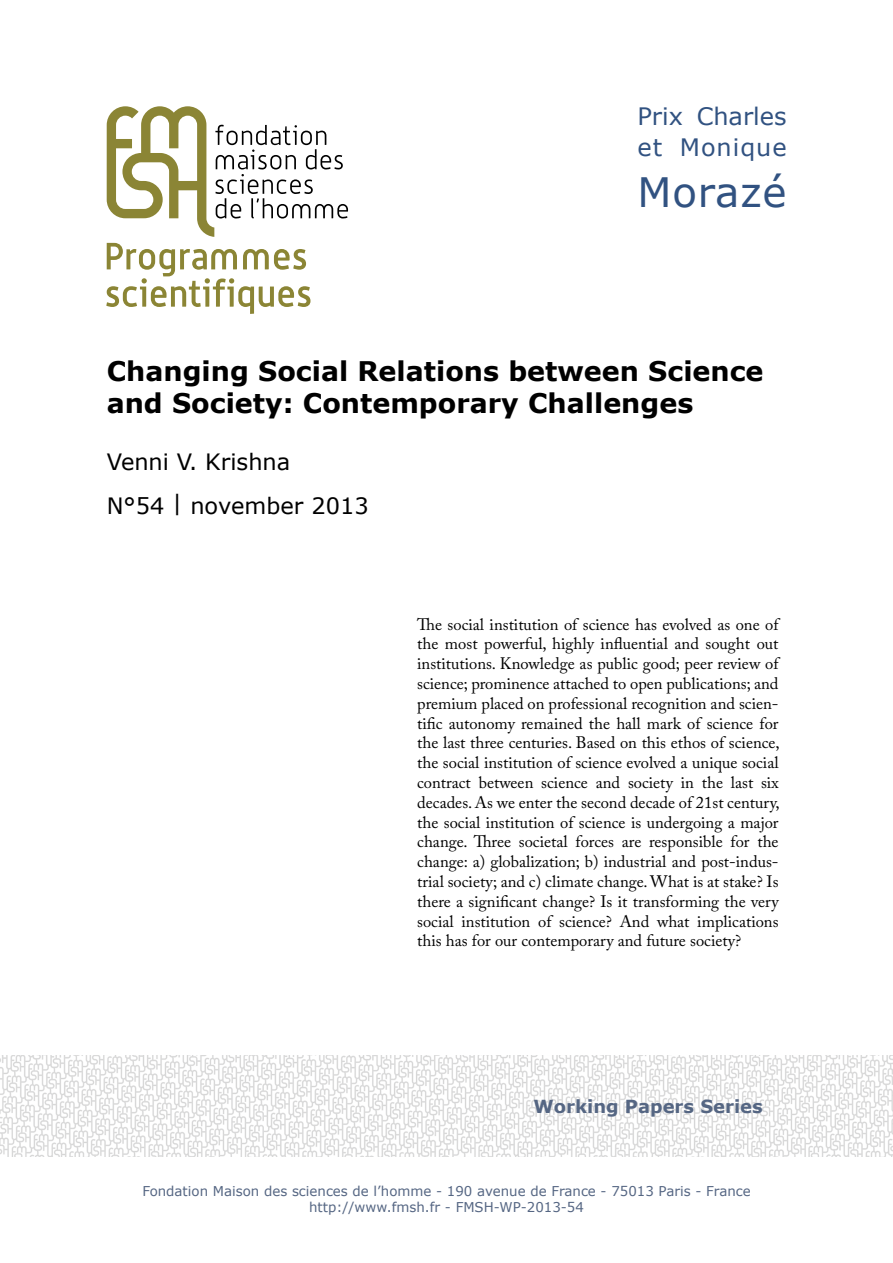
<style>
.page{position:relative;width:893px;height:1263px;background:#fff}
.page>*{position:absolute;margin:0;border:0;box-sizing:border-box;transform-origin:0 0}
.t1{font:40.5px "Verdana";letter-spacing:.02em;color:#315281}
.t2{font:700 27px/32.4px "Verdana";color:#000}
.t3{font:24px/31.3px "Verdana";color:#315281}
.t4{font:22.5px/44px "Verdana";color:#000}
.t5{font:700 18px "Verdana";color:#556683}
.t6{font:16.5px/19.8px "Adobe Caslon Pro";color:#000}
.t7{font:13.5px/16.2px "Verdana";color:#556683;text-align:center}
</style>
<div class="page">
<img style="left:0;top:1056px;width:893px;height:101px">
<svg style="left:107px;top:106px;width:241px;height:131px"></svg>
<svg style="left:106px;top:243px;width:204px;height:71px"></svg>
<h3 class="t3" style="left:637px;top:102px;width:151px">Prix Charles et Monique</h3>
<h1 class="t1" style="left:637px;top:174px;width:151px">Morazé</h1>
<h2 class="t2" style="left:107px;top:357px;width:658px">Changing Social Relations between Science and Society: Contemporary Challenges</h2>
<h3 class="t4" style="left:107px;top:441px;width:264px">Venni V. Krishna<br>N°54 | november 2013</h3>
<p class="t6" style="left:417px;top:616px;width:365px">he social institution of science has evolved as one of the most powerful, highly inluential and sought out institutions. Knowledge as public good; peer review of science; prominence attached to open publications; and premium placed on professional recognition and scien&shy;tiic autonomy remained the hall mark of science for the last three centuries. Based on this ethos of science, the social institution of science evolved a unique social contract between science and society in the last six decades. As we enter the second decade of 21st century, the social institution of science is undergoing a major change. hree societal forces are responsible for the change: a) globalization; b) industrial and post-indus&shy;trial society; and c) climate change. What is at stake? Is there a signiicant change? Is it transforming the very social institution of science? And what implications this has for our contemporary and future society?</p>
<p class="t5" style="left:533px;top:1098px;width:231px">Working Papers Series</p>
<p class="t7" style="left:142px;top:1183px;width:610px">Fondation Maison des sciences de l’homme - 190 avenue de France - 75013 Paris - France http://www.fmsh.fr - FMSH-WP-2013-54</p>
</div>
